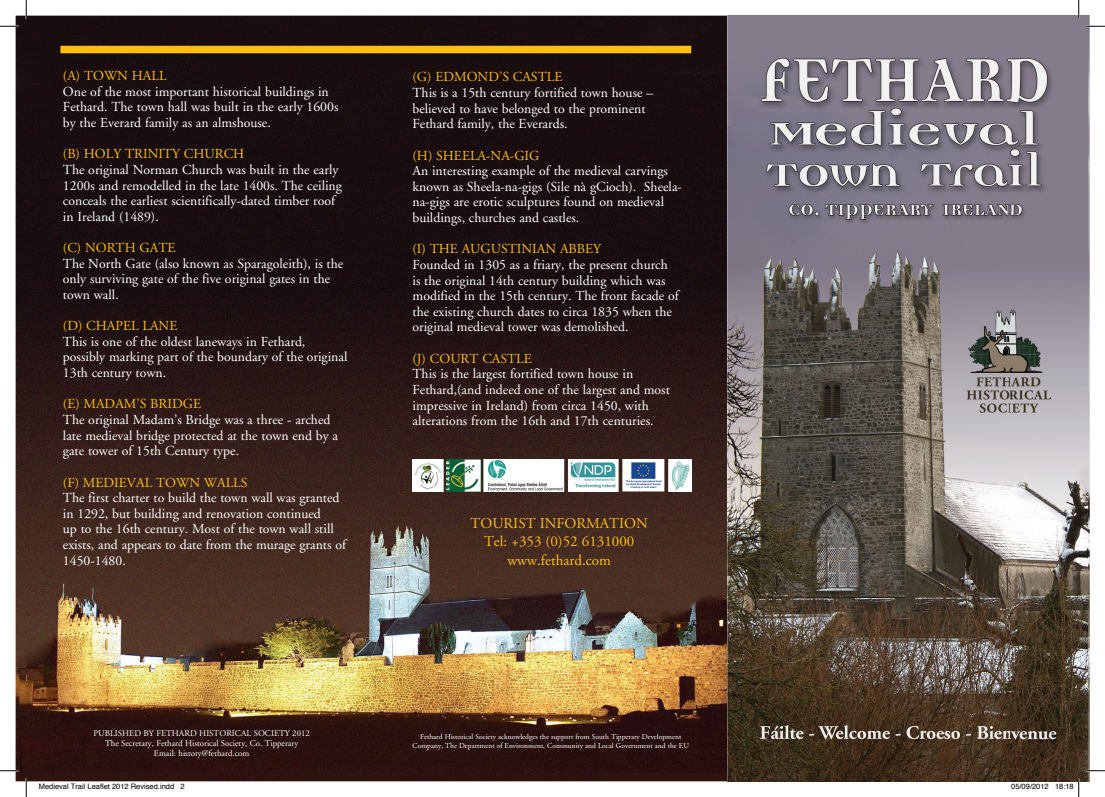
<style>
.page{position:relative;width:1105px;height:797px;background:#fff}
.page>*{position:absolute;margin:0;border:0;box-sizing:border-box;transform-origin:0 0}
.t1{font:15px/18.8px "Adobe Garamond";color:#fdbe12;text-align:center}
.t2{font:13.75px/15.6px "Adobe Garamond";color:#fff}
.t3{font:13.75px "Adobe Garamond";color:#fdbe12}
.t4{font:8.75px/10px "Adobe Garamond";color:#fff;text-align:center}
.t5{font:7.5px/8.8px "Adobe Garamond";color:#fff;text-align:center}
.t6{font:7.5px "Helvetica";color:#000}
</style>
<div class="page">
<img style="left:16px;top:16px;width:711px;height:765px">
<div style="left:60px;top:46px;width:631px;height:7px;background:#fdbe12"></div>
<svg style="left:727px;top:16px;width:362px;height:765px;background:#756d6c"></svg>
<img style="left:412px;top:459px;width:279px;height:32px">
<svg style="left:0;top:25px;width:19px;height:2px"></svg>
<svg style="left:1086px;top:25px;width:19px;height:2px"></svg>
<svg style="left:0;top:770px;width:19px;height:1px"></svg>
<svg style="left:1086px;top:770px;width:19px;height:1px"></svg>
<svg style="left:25px;top:0;width:2px;height:19px"></svg>
<svg style="left:25px;top:778px;width:2px;height:19px"></svg>
<svg style="left:1078px;top:0;width:1px;height:19px"></svg>
<svg style="left:1055px;top:778px;width:24px;height:19px"></svg>
<p class="t3" style="left:63px;top:68px;width:105px">(A) TOWN HALL</p>
<p class="t2" style="left:63px;top:84px;width:277px">One of the most important historical buildings in<br>Fethard. The town hall was built in the early 1600s by the Everard family as an almshouse.</p>
<p class="t3" style="left:63px;top:146px;width:183px">(B) HOLY TRINITY CHURCH</p>
<p class="t2" style="left:63px;top:162px;width:281px">The original Norman Church was built in the early 1200s and remodelled in the late 1400s. The ceiling conceals the earliest scientifically-dated timber roof in Ireland (1489).</p>
<p class="t3" style="left:63px;top:240px;width:114px">(C) NORTH GATE</p>
<p class="t2" style="left:63px;top:256px;width:282px">The North Gate (also known as Sparagoleith), is the only surviving gate of the five original gates in the town wall.</p>
<p class="t3" style="left:63px;top:318px;width:116px">(D) CHAPEL LANE</p>
<p class="t2" style="left:63px;top:334px;width:286px">This is one of the oldest laneways in Fethard, possibly marking part of the boundary of the original<br>13th century town.</p>
<p class="t3" style="left:63px;top:396px;width:140px">(E) MADAM’S BRIDGE</p>
<p class="t2" style="left:63px;top:412px;width:277px">The original Madam’s Bridge was a three - arched late medieval bridge protected at the town end by a gate tower of 15th Century type.</p>
<p class="t3" style="left:63px;top:475px;width:186px">(F) MEDIEVAL TOWN WALLS</p>
<p class="t2" style="left:63px;top:490px;width:285px">The first charter to build the town wall was granted in 1292, but building and renovation continued<br>up to the 16th century. Most of the town wall still exists, and appears to date from the murage grants of 1450-1480.</p>
<p class="t3" style="left:412px;top:70px;width:151px">(G) EDMOND’S CASTLE</p>
<p class="t2" style="left:412px;top:85px;width:242px">This is a 15th century fortified town house – believed to have belonged to the prominent<br>Fethard family, the Everards.</p>
<p class="t3" style="left:412px;top:148px;width:129px">(H) SHEELA-NA-GIG</p>
<p class="t2" style="left:412px;top:163px;width:271px">An interesting example of the medieval carvings known as Sheela-na-gigs (Sile nà gCioch). Sheela&shy;na-gigs are erotic sculptures found on medieval buildings, churches and castles.</p>
<p class="t3" style="left:412px;top:241px;width:190px">(I) THE AUGUSTINIAN ABBEY</p>
<p class="t2" style="left:412px;top:257px;width:268px">Founded in 1305 as a friary, the present church is the original 14th century building which was modified in the 15th century. The front facade of the existing church dates to circa 1835 when the original medieval tower was demolished.</p>
<p class="t3" style="left:412px;top:351px;width:121px">(J) COURT CASTLE</p>
<p class="t2" style="left:412px;top:366px;width:259px">This is the largest fortified town house in Fethard,(and indeed one of the largest and most impressive in Ireland) from circa 1450, with alterations from the 16th and 17th centuries.</p>
<p class="t1" style="left:471px;top:514px;width:179px">TOURIST INFORMATION<br>Tel: +353 (0)52 6131000 www.fethard.com</p>
<p class="t4" style="left:93px;top:728px;width:218px">PUBLISHED BY FETHARD HISTORICAL SOCIETY 2012<br>The Secretary, Fethard Historical Society, Co. Tipperary<br>Email: history@fethard.com</p>
<p class="t5" style="left:412px;top:732px;width:278px">Fethard Historical Society acknowledges the support from South Tipperary Development<br>Company, The Department of Environment, Community and Local Government and the EU</p>
<p class="t6" style="left:39px;top:781px;width:147px">Medieval Trail Leaflet 2012 Revised.indd 2</p>
<p class="t6" style="left:1011px;top:781px;width:64px">05/09/2012 18:18</p>
</div>
